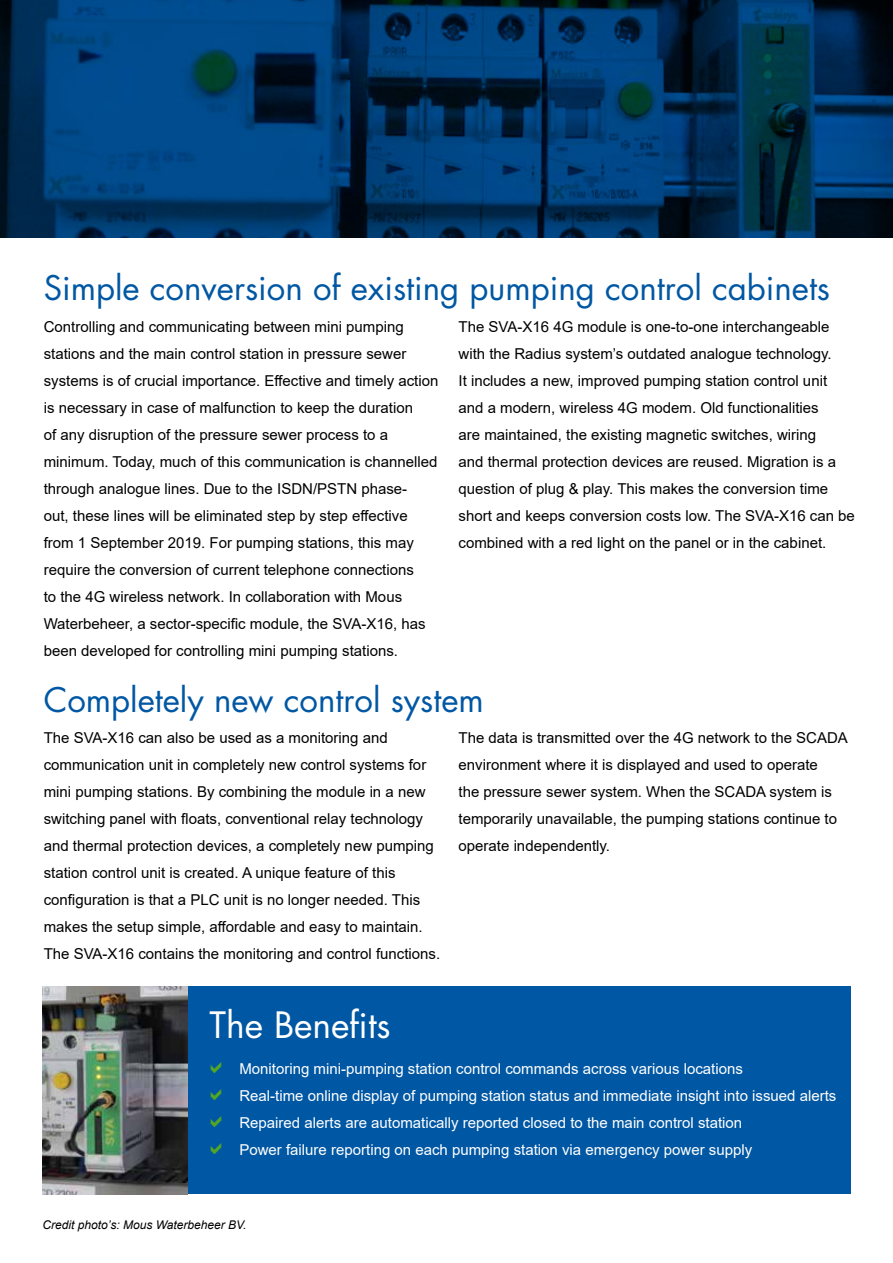
<style>
.page{position:relative;width:893px;height:1263px;background:#fff}
.page>*{position:absolute;margin:0;border:0;box-sizing:border-box;transform-origin:0 0}
.t1{font:35.4px "Futura Std";color:#fff}
.t2{font:33px "Futura Std";color:#0057a3}
.t3{font:15px/27px "Arial";color:#000}
.t4{font:15px/27px "Arial";color:#fff}
.t5{font:italic 12px "Arial";color:#000}
</style>
<div class="page">
<img style="left:0;top:0;width:893px;height:238px">
<div style="left:188px;top:986px;width:662px;height:208px;background:#0057a3"></div>
<img style="left:43px;top:986px;width:145px;height:208px">
<h2 class="t2" style="left:44px;top:267px;width:788px">Simple conversion of existing pumping control cabinets</h2>
<p class="t3" style="left:44px;top:313px;width:396px">Controlling and communicating between mini pumping stations and the main control station in pressure sewer systems is of crucial importance. Effective and timely action is necessary in case of malfunction to keep the duration<br>of any disruption of the pressure sewer process to a minimum. Today, much of this communication is channelled through analogue lines. Due to the ISDN/PSTN phase-<br>out, these lines will be eliminated step by step effective from 1 September 2019. For pumping stations, this may require the conversion of current telephone connections<br>to the 4G wireless network. In collaboration with Mous Waterbeheer, a sector-specific module, the SVA-X16, has been developed for controlling mini pumping stations.</p>
<p class="t3" style="left:459px;top:313px;width:398px">The SVA-X16 4G module is one-to-one interchangeable with the Radius system’s outdated analogue technology.<br>It includes a new, improved pumping station control unit and a modern, wireless 4G modem. Old functionalities<br>are maintained, the existing magnetic switches, wiring<br>and thermal protection devices are reused. Migration is a question of plug &amp; play. This makes the conversion time short and keeps conversion costs low. The SVA-X16 can be combined with a red light on the panel or in the cabinet.</p>
<h2 class="t2" style="left:44px;top:679px;width:442px">Completely new control system</h2>
<p class="t3" style="left:44px;top:724px;width:398px">The SVA-X16 can also be used as a monitoring and communication unit in completely new control systems for mini pumping stations. By combining the module in a new switching panel with floats, conventional relay technology and thermal protection devices, a completely new pumping station control unit is created. A unique feature of this configuration is that a PLC unit is no longer needed. This makes the setup simple, affordable and easy to maintain.<br>The SVA-X16 contains the monitoring and control functions.</p>
<p class="t3" style="left:459px;top:724px;width:391px">The data is transmitted over the 4G network to the SCADA environment where it is displayed and used to operate<br>the pressure sewer system. When the SCADA system is temporarily unavailable, the pumping stations continue to operate independently.</p>
<h1 class="t1" style="left:210px;top:1002px;width:182px">The Benefits</h1>
<p class="t4" style="left:239px;top:1055px;width:598px">Monitoring mini-pumping station control commands across various locations<br>Real-time online display of pumping station status and immediate insight into issued alerts Repaired alerts are automatically reported closed to the main control station<br>Power failure reporting on each pumping station via emergency power supply</p>
<p class="t5" style="left:43px;top:1217px;width:206px">Credit photo’s: Mous Waterbeheer BV.</p>
</div>
